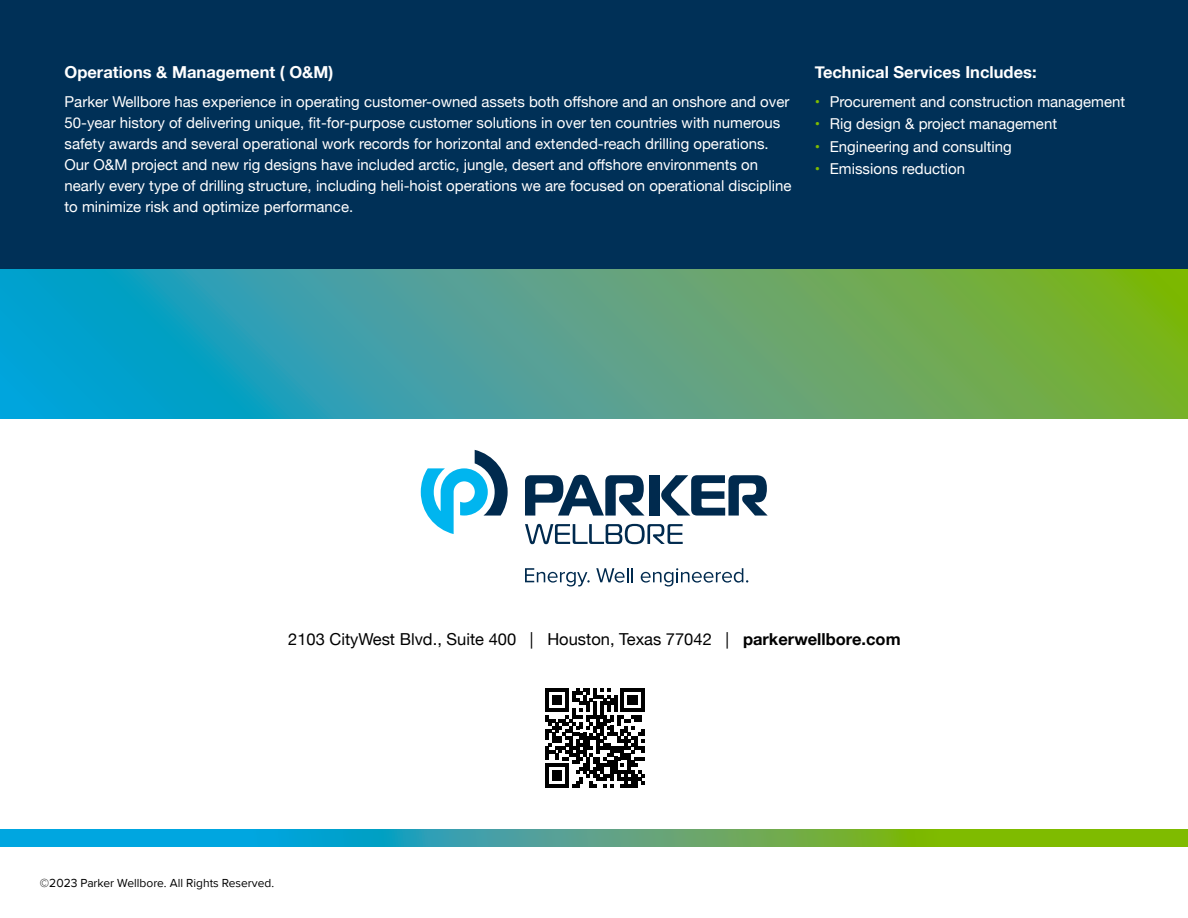
<style>
.page{position:relative;width:1188px;height:918px;background:#fff}
.page>*{position:absolute;margin:0;border:0;box-sizing:border-box;transform-origin:0 0}
.t1{font:16.5px "Helvetica Neue";color:#000}
.t2{font:700 16.5px "Helvetica Neue";color:#fff}
.t3{font:15px/21px "Helvetica Neue";color:#fff}
.t4{font:12px "Proxima Nova";color:#000}
.s1{color:#7ebb00}
.s2{font-weight:700}
</style>
<div class="page">
<div style="left:0;top:0;width:1188px;height:269px;background:#003057"></div>
<svg style="left:0;top:269px;width:1188px;height:149px;background:#4ba488"></svg>
<svg style="left:0;top:830px;width:1188px;height:17px;background:#46aa7a"></svg>
<svg style="left:641px;top:568px;width:107px;height:18px"></svg>
<svg style="left:596px;top:568px;width:37px;height:15px"></svg>
<svg style="left:525px;top:568px;width:65px;height:18px"></svg>
<svg style="left:421px;top:450px;width:87px;height:84px"></svg>
<svg style="left:525px;top:475px;width:120px;height:41px"></svg>
<div style="left:649px;top:475px;width:10px;height:41px;background:#002a4e"></div>
<svg style="left:661px;top:475px;width:107px;height:41px"></svg>
<svg style="left:525px;top:524px;width:158px;height:20px"></svg>
<svg style="left:545px;top:688px;width:100px;height:100px"></svg>
<p class="t2" style="left:65px;top:59px;width:270px">Operations &amp; Management ( O&amp;M)</p>
<p class="t3" style="left:65px;top:92px;width:729px">Parker Wellbore has experience in operating customer-owned assets both offshore and an onshore and over 50-year history of delivering unique, fit-for-purpose customer solutions in over ten countries with numerous safety awards and several operational work records for horizontal and extended-reach drilling operations.<br>Our O&amp;M project and new rig designs have included arctic, jungle, desert and offshore environments on nearly every type of drilling structure, including heli-hoist operations we are focused on operational discipline to minimize risk and optimize performance.</p>
<p class="t2" style="left:815px;top:59px;width:223px">Technical Services Includes:</p>
<p class="t3" style="left:815px;top:92px;width:312px"><span class="s1">•</span> Procurement and construction management</p>
<p class="t3" style="left:815px;top:114px;width:244px"><span class="s1">•</span> Rig design &amp; project management</p>
<p class="t3" style="left:815px;top:137px;width:198px"><span class="s1">•</span> Engineering and consulting</p>
<p class="t3" style="left:815px;top:159px;width:152px"><span class="s1">•</span> Emissions reduction</p>
<p class="t1" style="left:288px;top:628px;width:614px">2103 CityWest Blvd., Suite 400 | Houston, Texas 77042 | <span class="s2">parkerwellbore.com</span></p>
<p class="t4" style="left:40px;top:874px;width:236px">©2023 Parker Wellbore. All Rights Reserved.</p>
</div>
